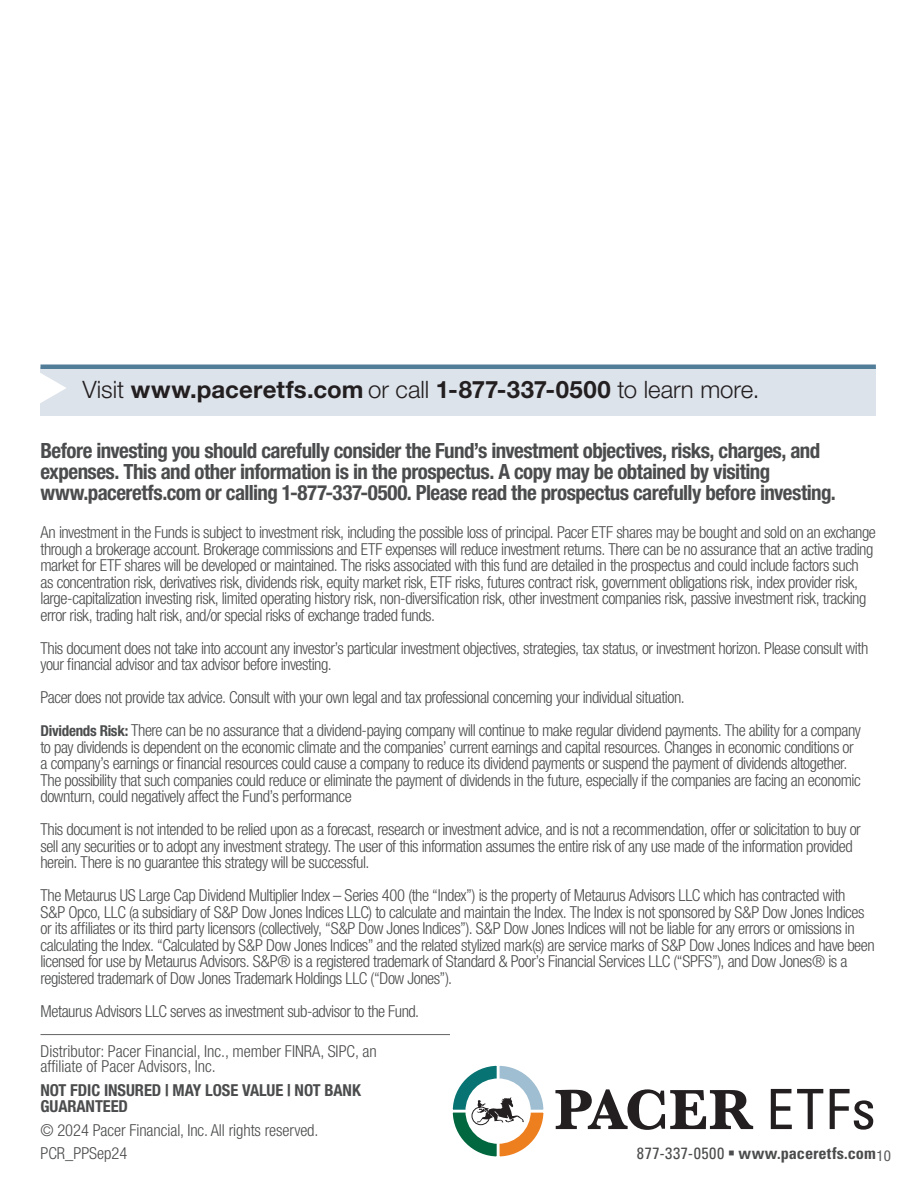
<style>
.page{position:relative;width:918px;height:1188px;background:#fff}
.page>*{position:absolute;margin:0;border:0;box-sizing:border-box;transform-origin:0 0}
.t1{font:700 24px "Helvetica Neue LT Std";letter-spacing:.01em;color:#231f20}
.t2{font:700 condensed 21px/21px "Helvetica Neue LT Std";letter-spacing:-.025em;color:#4b4c4d}
.t3{font:300 condensed 16.5px/16.5px "Helvetica Neue LT Std";letter-spacing:-.03em;color:#4b4c4d}
.t4{font:300 condensed 16.5px/15px "Helvetica Neue LT Std";color:#4b4c4d}
.t5{font:300 condensed 16.5px/22.5px "Helvetica Neue LT Std";letter-spacing:-.005em;color:#4b4c4d}
.t6{font:700 condensed 16.5px/16.5px "Helvetica Neue LT Std";letter-spacing:-.005em;color:#4b4c4d}
.t7{font:700 condensed 16.35px "Univers LT Std";letter-spacing:.005em;color:#4b4c4d}
.s1{font-weight:300}
.s2{font-weight:700;font-size:15px}
.s3{font-weight:400}
</style>
<div class="page">
<svg style="left:555px;top:1089px;width:318px;height:41px"></svg>
<svg style="left:452px;top:1065px;width:92px;height:92px"></svg>
<hr style="left:40px;top:1034px;width:410px;height:1px;background:#636366">
<div style="left:40px;top:367px;width:836px;height:48px;background:#dde3eb"></div>
<svg style="left:40px;top:373px;width:26px;height:30px"></svg>
<div style="left:40px;top:364px;width:836px;height:5px;background:#517d98"></div>
<h1 class="t1" style="left:82px;top:374px;width:678px"><span class="s1">Visit</span> www.paceretfs.com <span class="s1">or call</span> 1-877-337-0500 <span class="s1">to learn more.</span></h1>
<p class="t2" style="left:40px;top:440px;width:797px">Before investing you should carefully consider the Fund’s investment objectives, risks, charges, and expenses. This and other information is in the prospectus. A copy may be obtained by visiting www.paceretfs.com or calling 1-877-337-0500. Please read the prospectus carefully before investing.</p>
<p class="t3" style="left:40px;top:524px;width:837px">An investment in the Funds is subject to investment risk, including the possible loss of principal. Pacer ETF shares may be bought and sold on an exchange through a brokerage account. Brokerage commissions and ETF expenses will reduce investment returns. There can be no assurance that an active trading market for ETF shares will be developed or maintained. The risks associated with this fund are detailed in the prospectus and could include factors such as concentration risk, derivatives risk, dividends risk, equity market risk, ETF risks, futures contract risk, government obligations risk, index provider risk, large-capitalization investing risk, limited operating history risk, non-diversification risk, other investment companies risk, passive investment risk, tracking error risk, trading halt risk, and/or special risks of exchange traded funds.</p>
<p class="t3" style="left:40px;top:639px;width:829px">This document does not take into account any investor’s particular investment objectives, strategies, tax status, or investment horizon. Please consult with your financial advisor and tax advisor before investing.</p>
<p class="t3" style="left:40px;top:681px;width:822px;line-height:33px">Pacer does not provide tax advice. Consult with your own legal and tax professional concerning your individual situation.<br><span class="s2">Dividends Risk:</span> There can be no assurance that a dividend-paying company will continue to make regular dividend payments. The ability for a company</p>
<p class="t3" style="left:41px;top:738px;width:822px">to pay dividends is dependent on the economic climate and the companies’ current earnings and capital resources. Changes in economic conditions or a company’s earnings or financial resources could cause a company to reduce its dividend payments or suspend the payment of dividends altogether.<br>The possibility that such companies could reduce or eliminate the payment of dividends in the future, especially if the companies are facing an economic downturn, could negatively affect the Fund’s performance</p>
<p class="t3" style="left:41px;top:821px;width:822px">This document is not intended to be relied upon as a forecast, research or investment advice, and is not a recommendation, offer or solicitation to buy or sell any securities or to adopt any investment strategy. The user of this information assumes the entire risk of any use made of the information provided herein. There is no guarantee this strategy will be successful.</p>
<p class="t3" style="left:41px;top:887px;width:836px">The Metaurus US Large Cap Dividend Multiplier Index – Series 400 (the “Index”) is the property of Metaurus Advisors LLC which has contracted with<br>S&amp;P Opco, LLC (a subsidiary of S&amp;P Dow Jones Indices LLC) to calculate and maintain the Index. The Index is not sponsored by S&amp;P Dow Jones Indices or its affiliates or its third party licensors (collectively, “S&amp;P Dow Jones Indices”). S&amp;P Dow Jones Indices will not be liable for any errors or omissions in calculating the Index. “Calculated by S&amp;P Dow Jones Indices” and the related stylized mark(s) are service marks of S&amp;P Dow Jones Indices and have been licensed for use by Metaurus Advisors. S&amp;P® is a registered trademark of Standard &amp; Poor’s Financial Services LLC (“SPFS”), and Dow Jones® is a registered trademark of Dow Jones Trademark Holdings LLC (“Dow Jones”).</p>
<p class="t3" style="left:41px;top:1002px;width:380px">Metaurus Advisors LLC serves as investment sub-advisor to the Fund.</p>
<p class="t4" style="left:40px;top:1043px;width:338px">Distributor: Pacer Financial, Inc., member FINRA, SIPC, an affiliate of Pacer Advisors, Inc.</p>
<p class="t6" style="left:40px;top:1082px;width:322px">NOT FDIC INSURED | MAY LOSE VALUE | NOT BANK<br>GUARANTEED</p>
<p class="t5" style="left:40px;top:1119px;width:280px">© 2024 Pacer Financial, Inc. All rights reserved.<br>PCR_PPSep24</p>
<p class="t7" style="left:637px;top:1143px;width:256px"><span class="s3">877-337-0500</span> ▪ www.paceretfs.com<sub>10</sub></p>
</div>
